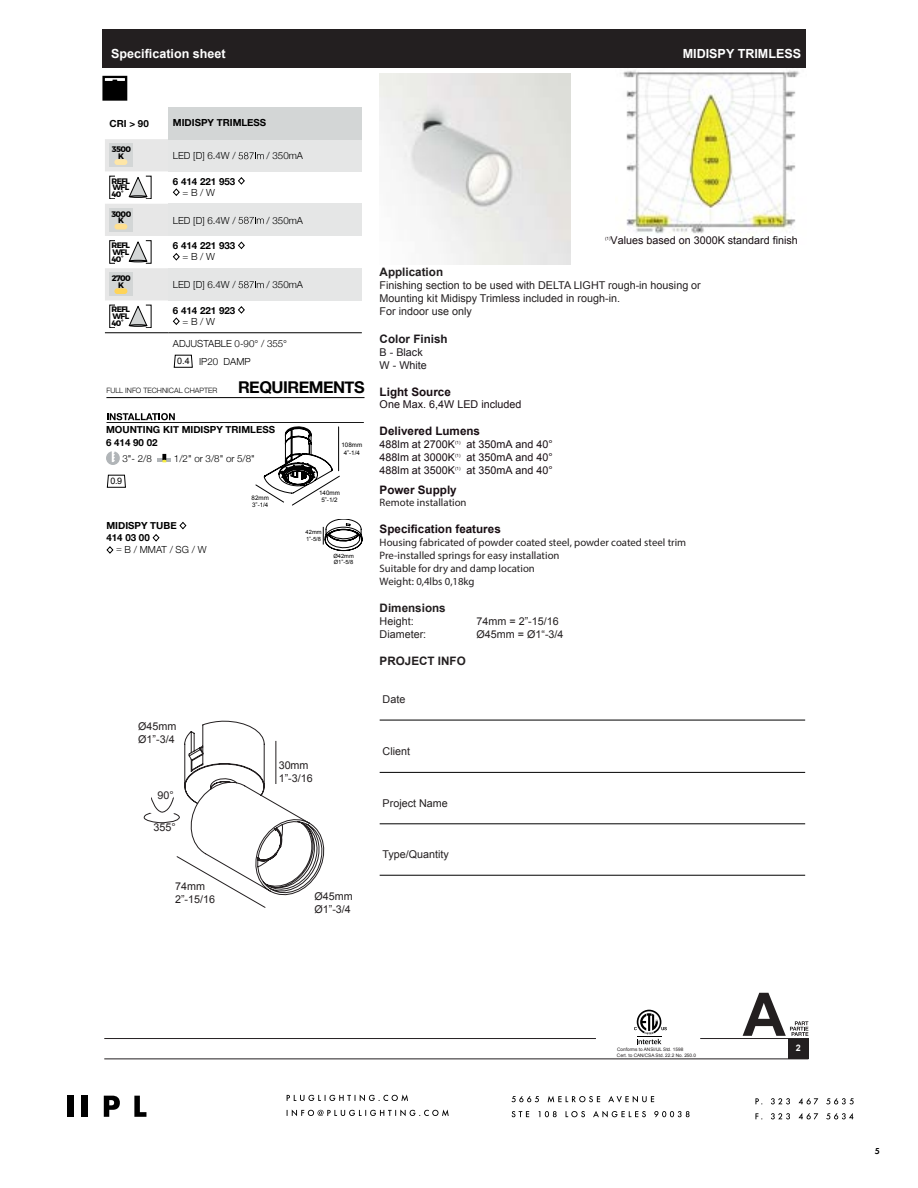
<style>
.page{position:relative;width:918px;height:1188px;background:#fff}
.page>*{position:absolute;margin:0;border:0;box-sizing:border-box;transform-origin:0 0}
.t1{font:700 16.2px "Helvetica Neue";letter-spacing:-.03em;color:#000}
.t2{font:700 12.6px "Arial";color:#fff}
.t3{font:700 11.7px "Arial";color:#180e13}
.t4{font:700 11.7px "Arial";color:#231f20}
.t5{font:700 11.7px "Arial";color:#1d191d}
.t6{font:10.8px/13px "Arial";color:#231f20}
.t7{font:10.8px/12.9px "Myriad Pro";color:#231f20}
.t8{font:10.8px "Arial";color:#180e13}
.t9{font:10.8px/12.9px "Arial";color:#1d191d}
.t10{font:300 9.75px/17.9px "Helvetica Neue";color:#000}
.t11{font:700 9.75px/12.1px "Helvetica Neue";color:#000}
.t12{font:9px "Arial";color:#000}
.t13{font:600 9px "Futura PT";color:#000}
.t14{font:700 9px "Arial";color:#fff}
.t15{font:700 7.95px/6.8px "Montserrat";letter-spacing:-.075em;color:#000;text-align:center}
.t16{font:300 7.35px "Helvetica Neue";color:#000}
.t17{font:6.15px/7.5px "Arial";color:#000;text-align:center}
.t18{font:5.7px/6.9px "Arial";color:#000}
.t19{font:4.65px/5.7px "Arial";color:#231f20}
.t20{font:4.5px "Arial";color:#180e13}
.s1{font-family:"Arial";font-weight:400;font-size:9px}
</style>
<div class="page">
<svg style="left:512px;top:1111px;width:178px;height:7px"></svg>
<svg style="left:512px;top:1096px;width:142px;height:7px"></svg>
<svg style="left:755px;top:1113px;width:98px;height:7px"></svg>
<svg style="left:755px;top:1098px;width:99px;height:7px"></svg>
<svg style="left:287px;top:1109px;width:162px;height:7px"></svg>
<svg style="left:287px;top:1094px;width:121px;height:7px"></svg>
<svg style="left:104px;top:1096px;width:42px;height:21px"></svg>
<div style="left:82px;top:1096px;width:6px;height:21px;background:#000"></div>
<div style="left:68px;top:1096px;width:6px;height:21px;background:#000"></div>
<img style="left:615px;top:67px;width:191px;height:178px">
<svg style="left:743px;top:993px;width:65px;height:43px"></svg>
<div style="left:788px;top:1039px;width:20px;height:20px;background:#231f20"></div>
<hr style="left:104px;top:1059px;width:704px;height:1px;background:#231f20">
<hr style="left:104px;top:1038px;width:492px;height:1px;background:#231f20">
<hr style="left:700px;top:1038px;width:108px;height:1px;background:#231f20">
<div style="left:102px;top:29px;width:704px;height:38px;background:#231f20"></div>
<svg style="left:634px;top:1010px;width:33px;height:34px"></svg>
<hr style="left:380px;top:720px;width:425px;height:1px;background:#000">
<hr style="left:380px;top:772px;width:425px;height:1px;background:#000">
<hr style="left:380px;top:823px;width:425px;height:1px;background:#000">
<hr style="left:380px;top:875px;width:425px;height:1px;background:#000">
<svg style="left:102px;top:76px;width:25px;height:25px"></svg>
<hr style="left:106px;top:397px;width:259px;height:1px;background:#000">
<svg style="left:180px;top:522px;width:6px;height:7px"></svg>
<svg style="left:153px;top:534px;width:6px;height:7px"></svg>
<svg style="left:107px;top:546px;width:6px;height:8px"></svg>
<svg style="left:323px;top:519px;width:39px;height:32px"></svg>
<svg style="left:106px;top:451px;width:14px;height:14px"></svg>
<hr style="left:157px;top:459px;width:14px;height:3px;background:#b1b5b8">
<svg style="left:162px;top:454px;width:4px;height:8px"></svg>
<svg style="left:107px;top:475px;width:19px;height:13px"></svg>
<svg style="left:256px;top:427px;width:84px;height:78px"></svg>
<hr style="left:107px;top:422px;width:257px;height:1px;background:#000">
<svg style="left:107px;top:413px;width:68px;height:7px"></svg>
<div style="left:168px;top:268px;width:194px;height:32px;background:#e5e6e6"></div>
<div style="left:168px;top:204px;width:194px;height:32px;background:#e5e6e6"></div>
<div style="left:168px;top:139px;width:194px;height:32px;background:#e5e6e6"></div>
<hr style="left:105px;top:332px;width:63px;height:1px;background:#000">
<hr style="left:168px;top:332px;width:194px;height:1px;background:#000">
<svg style="left:238px;top:152px;width:26px;height:7px"></svg>
<svg style="left:238px;top:177px;width:7px;height:8px"></svg>
<svg style="left:238px;top:217px;width:26px;height:7px"></svg>
<svg style="left:238px;top:242px;width:7px;height:7px"></svg>
<svg style="left:238px;top:281px;width:26px;height:7px"></svg>
<svg style="left:238px;top:306px;width:7px;height:8px"></svg>
<svg style="left:105px;top:139px;width:75px;height:189px"></svg>
<svg style="left:174px;top:355px;width:19px;height:13px"></svg>
<div style="left:168px;top:107px;width:194px;height:32px;background:#d3d6d6"></div>
<svg style="left:144px;top:721px;width:181px;height:187px"></svg>
<img style="left:380px;top:74px;width:190px;height:190px">
<p class="t2" style="left:111px;top:45px;width:116px">Specification sheet</p>
<p class="t2" style="left:683px;top:45px;width:120px">MIDISPY TRIMLESS</p>
<p class="t11" style="left:173px;top:116px;width:95px">MIDISPY TRIMLESS</p>
<p class="t11" style="left:110px;top:117px;width:41px">CRI &gt; 90</p>
<p class="t15" style="left:112px;top:146px;width:21px">3500<br>K</p>
<p class="t10" style="left:173px;top:147px;width:64px">LED [D] 6.4W /</p>
<p class="t10" style="left:267px;top:147px;width:38px">/ 350mA</p>
<p class="t15" style="left:112px;top:177px;width:20px;text-align:justify">REFL WFL 40°</p>
<p class="t11" style="left:173px;top:175px;width:64px">6 414 221 953</p>
<p class="t10" style="left:182px;top:183px;width:34px">= B / W</p>
<p class="t15" style="left:111px;top:211px;width:21px">3000<br>K</p>
<p class="t10" style="left:173px;top:211px;width:64px">LED [D] 6.4W /</p>
<p class="t10" style="left:267px;top:211px;width:38px">/ 350mA</p>
<p class="t15" style="left:112px;top:242px;width:20px;text-align:justify">REFL WFL 40°</p>
<p class="t11" style="left:173px;top:239px;width:64px">6 414 221 933</p>
<p class="t10" style="left:182px;top:248px;width:34px">= B / W</p>
<p class="t15" style="left:112px;top:275px;width:20px">2700<br>K</p>
<p class="t10" style="left:173px;top:276px;width:64px">LED [D] 6.4W /</p>
<p class="t10" style="left:267px;top:276px;width:38px">/ 350mA</p>
<p class="t15" style="left:112px;top:306px;width:20px;text-align:justify">REFL WFL 40°</p>
<p class="t11" style="left:173px;top:304px;width:64px">6 414 221 923</p>
<p class="t10" style="left:182px;top:312px;width:34px">= B / W</p>
<p class="t10" style="left:177px;top:334px;width:111px;text-indent:-4px">ADJUSTABLE 0-90° / 355°<br><span class="s1">0.4</span> IP20 DAMP</p>
<p class="t16" style="left:106px;top:386px;width:112px">FULL INFO TECHNICAL CHAPTER</p>
<h1 class="t1" style="left:238px;top:377px;width:128px">REQUIREMENTS</h1>
<p class="t11" style="left:106px;top:424px;width:171px">MOUNTING KIT MIDISPY TRIMLESS<br>6 414 90 02</p>
<p class="t10" style="left:123px;top:449px;width:31px">3"- 2/8</p>
<p class="t10" style="left:174px;top:449px;width:82px">1/2" or 3/8" or 5/8"</p>
<p class="t12" style="left:111px;top:475px;width:13px">0.9</p>
<p class="t17" style="left:341px;top:441px;width:22px">108mm<br>4”-1/4</p>
<p class="t11" style="left:106px;top:519px;width:72px">MIDISPY TUBE<br>414 03 00</p>
<p class="t10" style="left:116px;top:541px;width:92px">= B / MMAT / SG / W</p>
<p class="t17" style="left:252px;top:494px;width:19px;text-align:left">82mm<br>3”-1/4</p>
<p class="t17" style="left:319px;top:489px;width:22px">140mm<br>5”-1/2</p>
<p class="t18" style="left:306px;top:529px;width:18px">42mm<br>1”-5/8</p>
<p class="t18" style="left:333px;top:552px;width:22px">Ø42mm<br>Ø1”-5/8</p>
<p class="t6" style="left:138px;top:720px;width:40px">Ø45mm<br>Ø1”-3/4</p>
<p class="t6" style="left:158px;top:789px;width:18px">90°</p>
<p class="t6" style="left:153px;top:821px;width:24px">355°</p>
<p class="t6" style="left:279px;top:759px;width:36px">30mm<br>1”-3/16</p>
<p class="t6" style="left:175px;top:880px;width:42px">74mm<br>2”-15/16</p>
<p class="t6" style="left:314px;top:890px;width:40px">Ø45mm<br>Ø1”-3/4</p>
<p class="t20" style="left:605px;top:235px;width:7px">(1)</p>
<p class="t8" style="left:611px;top:234px;width:189px">Values based on 3000K standard finish</p>
<p class="t4" style="left:380px;top:264px;width:65px">Application</p>
<p class="t6" style="left:380px;top:279px;width:323px">Finishing section to be used with DELTA LIGHT rough-in housing or<br>Mounting kit Midispy Trimless included in rough-in.<br>For indoor use only</p>
<p class="t5" style="left:380px;top:331px;width:70px">Color Finish</p>
<p class="t9" style="left:380px;top:346px;width:49px">B - Black<br>W - White</p>
<p class="t3" style="left:380px;top:384px;width:73px">Light Source</p>
<p class="t8" style="left:380px;top:398px;width:143px">One Max. 6,4W LED included</p>
<p class="t3" style="left:380px;top:423px;width:102px">Delivered Lumens</p>
<p class="t8" style="left:380px;top:437px;width:77px">488lm at 2700K</p>
<p class="t20" style="left:455px;top:439px;width:7px">(1)</p>
<p class="t8" style="left:467px;top:437px;width:88px">at 350mA and 40°</p>
<p class="t8" style="left:380px;top:450px;width:77px">488lm at 3000K</p>
<p class="t20" style="left:455px;top:452px;width:7px">(1)</p>
<p class="t8" style="left:467px;top:450px;width:88px">at 350mA and 40°</p>
<p class="t8" style="left:380px;top:463px;width:77px">488lm at 3500K</p>
<p class="t20" style="left:455px;top:465px;width:7px">(1)</p>
<p class="t8" style="left:467px;top:463px;width:88px">at 350mA and 40°</p>
<p class="t3" style="left:380px;top:482px;width:79px">Power Supply</p>
<p class="t7" style="left:380px;top:497px;width:88px">Remote installation</p>
<p class="t3" style="left:380px;top:521px;width:123px">Specification features</p>
<p class="t7" style="left:380px;top:537px;width:308px">Housing fabricated of powder coated steel, powder coated steel trim Pre-installed springs for easy installation<br>Suitable for dry and damp location<br>Weight: 0,4lbs 0,18kg</p>
<p class="t4" style="left:380px;top:600px;width:68px">Dimensions</p>
<p class="t6" style="left:380px;top:615px;width:36px">Height:</p>
<p class="t6" style="left:477px;top:615px;width:84px">74mm = 2”-15/16</p>
<p class="t6" style="left:380px;top:628px;width:48px">Diameter:</p>
<p class="t6" style="left:477px;top:628px;width:89px">Ø45mm = Ø1“-3/4</p>
<p class="t4" style="left:380px;top:653px;width:88px">PROJECT INFO</p>
<p class="t6" style="left:383px;top:693px;width:24px">Date</p>
<p class="t6" style="left:383px;top:745px;width:29px">Client</p>
<p class="t6" style="left:383px;top:797px;width:67px">Project Name</p>
<p class="t6" style="left:382px;top:848px;width:68px">Type/Quantity</p>
<p class="t19" style="left:617px;top:1046px;width:81px">Conforms to ANSI/UL Std. 1598<br>Cert. to CAN/CSA Std. 22.2 No. 250.0</p>
<p class="t14" style="left:796px;top:1042px;width:6px">2</p>
<p class="t13" style="left:875px;top:1146px;width:7px">5</p>
</div>
